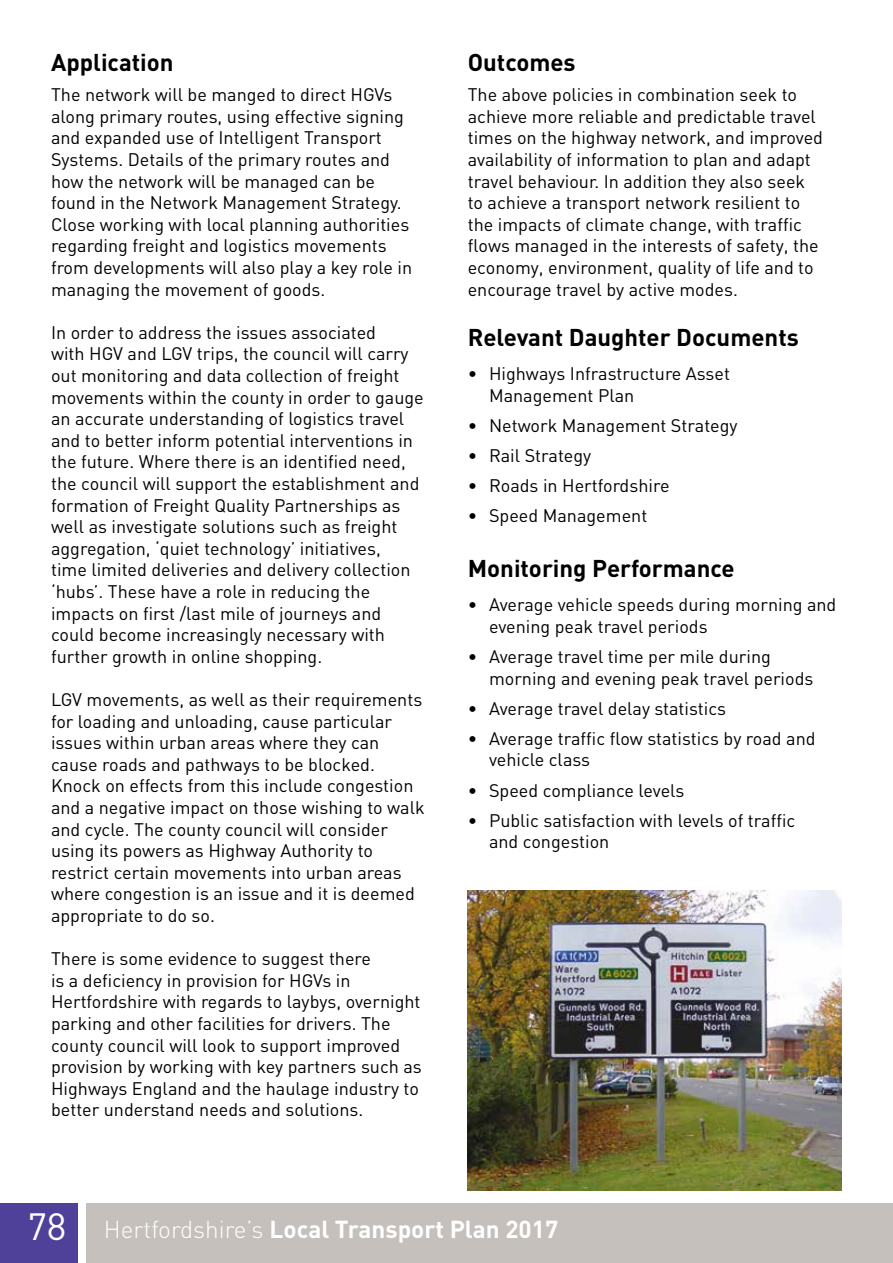
<style>
.page{position:relative;width:893px;height:1263px;background:#fff}
.page>*{position:absolute;margin:0;border:0;box-sizing:border-box;transform-origin:0 0}
.t1{font:700 24.3px "DIN";color:#fff}
.t2{font:700 24px "DIN";color:#000}
.t3{font:18px/21.6px "DIN";color:#000}
.s1{font-weight:400;font-size:37.5px}
.s2{font-weight:300}
</style>
<div class="page">
<div style="left:0;top:1203px;width:78px;height:60px;background:#4f4199"></div>
<div style="left:86px;top:1203px;width:807px;height:60px;background:#c5c0bc"></div>
<img style="left:468px;top:890px;width:374px;height:301px">
<h2 class="t2" style="left:51px;top:47px;width:124px">Application</h2>
<p class="t3" style="left:51px;top:83px;width:363px">The network will be manged to direct HGVs along primary routes, using effective signing and expanded use of Intelligent Transport Systems. Details of the primary routes and how the network will be managed can be found in the Network Management Strategy.<br>Close working with local planning authorities regarding freight and logistics movements from developments will also play a key role in managing the movement of goods.</p>
<p class="t3" style="left:51px;top:321px;width:374px">In order to address the issues associated<br>with HGV and LGV trips, the council will carry out monitoring and data collection of freight movements within the county in order to gauge an accurate understanding of logistics travel and to better inform potential interventions in the future. Where there is an identified need, the council will support the establishment and formation of Freight Quality Partnerships as well as investigate solutions such as freight aggregation, ‘quiet technology’ initiatives,<br>time limited deliveries and delivery collection ‘hubs’. These have a role in reducing the impacts on first /last mile of journeys and could become increasingly necessary with further growth in online shopping.</p>
<p class="t3" style="left:51px;top:688px;width:375px">LGV movements, as well as their requirements for loading and unloading, cause particular issues within urban areas where they can cause roads and pathways to be blocked.<br>Knock on effects from this include congestion and a negative impact on those wishing to walk and cycle. The county council will consider using its powers as Highway Authority to restrict certain movements into urban areas where congestion is an issue and it is deemed appropriate to do so.</p>
<p class="t3" style="left:51px;top:947px;width:372px">There is some evidence to suggest there<br>is a deficiency in provision for HGVs in Hertfordshire with regards to laybys, overnight parking and other facilities for drivers. The county council will look to support improved provision by working with key partners such as Highways England and the haulage industry to better understand needs and solutions.</p>
<h2 class="t2" style="left:468px;top:47px;width:109px">Outcomes</h2>
<p class="t3" style="left:468px;top:83px;width:357px">The above policies in combination seek to achieve more reliable and predictable travel times on the highway network, and improved availability of information to plan and adapt travel behaviour. In addition they also seek to achieve a transport network resilient to the impacts of climate change, with traffic flows managed in the interests of safety, the economy, environment, quality of life and to encourage travel by active modes.</p>
<h2 class="t2" style="left:468px;top:322px;width:333px">Relevant Daughter Documents</h2>
<p class="t3" style="left:489px;top:363px;width:243px;text-indent:-21px">• Highways Infrastructure Asset<br>Management Plan</p>
<p class="t3" style="left:468px;top:414px;width:271px">• Network Management Strategy</p>
<p class="t3" style="left:468px;top:444px;width:125px">• Rail Strategy</p>
<p class="t3" style="left:468px;top:474px;width:203px">• Roads in Hertfordshire</p>
<p class="t3" style="left:468px;top:505px;width:181px">• Speed Management</p>
<h2 class="t2" style="left:468px;top:553px;width:268px">Monitoring Performance</h2>
<p class="t3" style="left:489px;top:594px;width:349px;text-indent:-21px">• Average vehicle speeds during morning and evening peak travel periods</p>
<p class="t3" style="left:489px;top:645px;width:326px;text-indent:-21px">• Average travel time per mile during morning and evening peak travel periods</p>
<p class="t3" style="left:468px;top:697px;width:260px">• Average travel delay statistics</p>
<p class="t3" style="left:489px;top:727px;width:328px;text-indent:-21px">• Average traffic flow statistics by road and vehicle class</p>
<p class="t3" style="left:468px;top:779px;width:218px">• Speed compliance levels</p>
<p class="t3" style="left:489px;top:809px;width:308px;text-indent:-21px">• Public satisfaction with levels of traffic and congestion</p>
<h1 class="t1" style="left:27px;top:1213px;width:532px"><span class="s1">78</span> <span class="s2">Hertfordshire’s</span> Local Transport Plan 2017</h1>
</div>
